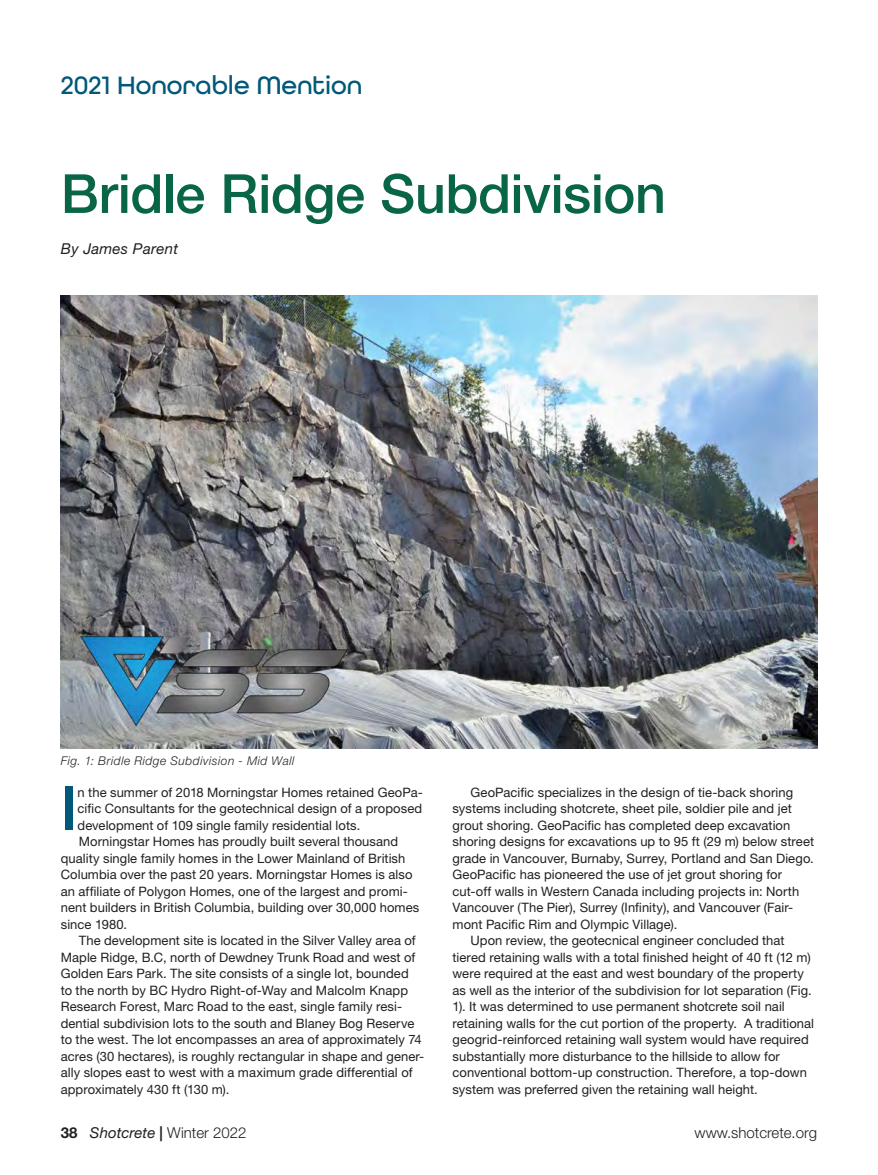
<style>
.page{position:relative;width:878px;height:1175px;background:#fff}
.page>*{position:absolute;margin:0;border:0;box-sizing:border-box;transform-origin:0 0}
.Body_first___drop_ca{font:500 61.65px "Helvetica Neue LT Std";color:#015878}
.Headline{font:500 54px "Helvetica Neue LT Std";letter-spacing:-.01em;color:#096547}
.Award_Category{font:500 26.55px "All Round Gothic";color:#015878}
.t1{font:300 15px "Helvetica Neue LT Std";color:#231f20}
.Byline{font:italic 15px "Helvetica Neue LT Std";letter-spacing:.02em;color:#231f20}
.Body_text{font:12.9px/16.5px "Helvetica Neue LT Std";letter-spacing:.005em;color:#231f20}
.Body_first___drop_ca-2{font:12.9px/16.5px "Helvetica Neue LT Std";letter-spacing:.005em;color:#231f20;text-align:justify}
.t2{font:italic 300 12px "Helvetica Neue LT Std";letter-spacing:.045em;color:#231f20}
.s1{font-weight:700}
.s2{font-weight:400;font-style:italic}
</style>
<div class="page">
<img style="left:61px;top:295px;width:756px;height:453px">
<p class="Award_Category" style="left:61px;top:70px;width:303px">2021 Honorable Mention</p>
<p class="Headline" style="left:61px;top:161px;width:606px">Bridle Ridge Subdivision</p>
<p class="Byline" style="left:61px;top:240px;width:119px">By James Parent</p>
<p class="t2" style="left:61px;top:753px;width:235px">Fig. 1: Bridle Ridge Subdivision - Mid Wall</p>
<p class="Body_first___drop_ca" style="left:61px;top:771px;width:19px">I</p>
<p class="Body_first___drop_ca-2" style="left:78px;top:783px;width:347px">n the summer of 2018 Morningstar Homes retained GeoPa&shy;cific Consultants for the geotechnical design of a proposed development of 109 single family residential lots.</p>
<p class="Body_text" style="left:61px;top:833px;width:360px;text-indent:18px">Morningstar Homes has proudly built several thousand quality single family homes in the Lower Mainland of British Columbia over the past 20 years. Morningstar Homes is also an affiliate of Polygon Homes, one of the largest and promi&shy;nent builders in British Columbia, building over 30,000 homes since 1980.</p>
<p class="Body_text" style="left:61px;top:932px;width:365px;text-indent:18px">The development site is located in the Silver Valley area of Maple Ridge, B.C, north of Dewdney Trunk Road and west of Golden Ears Park. The site consists of a single lot, bounded<br>to the north by BC Hydro Right-of-Way and Malcolm Knapp Research Forest, Marc Road to the east, single family resi&shy;dential subdivision lots to the south and Blaney Bog Reserve to the west. The lot encompasses an area of approximately 74 acres (30 hectares), is roughly rectangular in shape and gener&shy;ally slopes east to west with a maximum grade differential of approximately 430 ft (130 m).</p>
<p class="Body_text" style="left:452px;top:783px;width:363px;text-indent:18px">GeoPacific specializes in the design of tie-back shoring systems including shotcrete, sheet pile, soldier pile and jet grout shoring. GeoPacific has completed deep excavation shoring designs for excavations up to 95 ft (29 m) below street grade in Vancouver, Burnaby, Surrey, Portland and San Diego.<br>GeoPacific has pioneered the use of jet grout shoring for cut-off walls in Western Canada including projects in: North Vancouver (The Pier), Surrey (Infinity), and Vancouver (Fair&shy;mont Pacific Rim and Olympic Village).</p>
<p class="Body_text" style="left:452px;top:932px;width:363px;text-indent:18px">Upon review, the geotecnical engineer concluded that tiered retaining walls with a total finished height of 40 ft (12 m) were required at the east and west boundary of the property as well as the interior of the subdivision for lot separation (Fig.<br>1). It was determined to use permanent shotcrete soil nail retaining walls for the cut portion of the property. A traditional geogrid-reinforced retaining wall system would have required substantially more disturbance to the hillside to allow for conventional bottom-up construction. Therefore, a top-down system was preferred given the retaining wall height.</p>
<p class="t1" style="left:61px;top:1123px;width:187px"><span class="s1">38</span> <span class="s2">Shotcrete</span> <span class="s1">|</span> Winter 2022</p>
<p class="t1" style="left:694px;top:1123px;width:124px">www.shotcrete.org</p>
</div>
